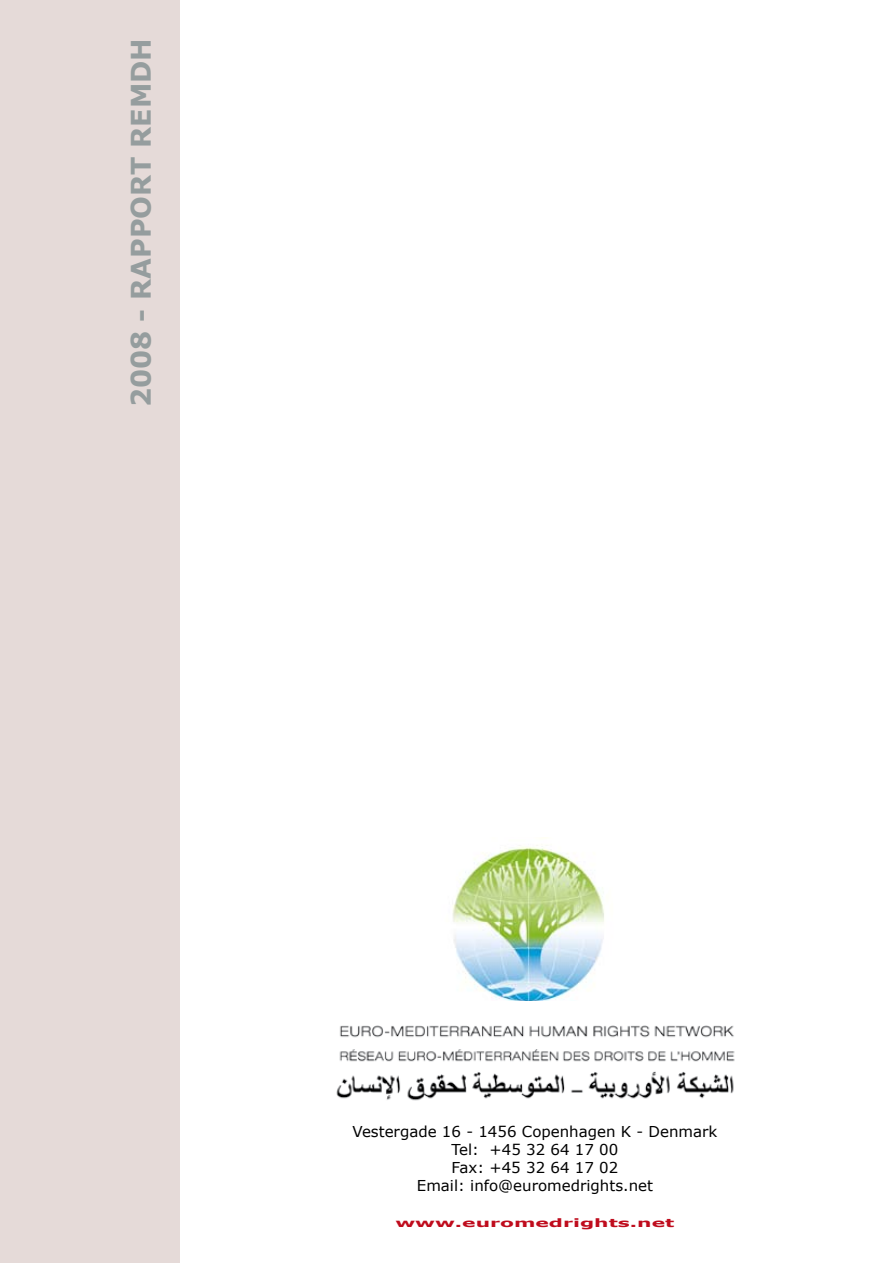
<style>
.page{position:relative;width:893px;height:1263px;background:#fff}
.page>*{position:absolute;margin:0;border:0;box-sizing:border-box;transform-origin:0 0}
.t1{font:700 27px "Verdana";color:#90aaaf}
.t2{font:15px "Verdana";color:#000}
.t3{font:700 11.55px "Verdana";color:#bf0c1d;scale:1.76 1}
</style>
<div class="page">
<div style="left:0;top:0;width:179px;height:1263px;background:#e5dad8"></div>
<img style="left:452px;top:837px;width:152px;height:164px">
<img style="left:336px;top:1025px;width:399px;height:76px">
<h1 class="t1" style="left:124px;top:407px;width:371px;rotate:-90deg">2008 - RAPPORT REMDH</h1>
<p class="t2" style="left:352px;top:1122px;width:146px">Vestergade 16 - 1456</p>
<p class="t2" style="left:522px;top:1122px;width:197px">Copenhagen K - Denmark</p>
<p class="t2" style="left:452px;top:1140px;width:168px">Tel: +45 32 64 17 00</p>
<p class="t2" style="left:452px;top:1158px;width:168px">Fax: +45 32 64 17 02</p>
<p class="t2" style="left:417px;top:1176px;width:238px">Email: info@euromedrights.net</p>
<p class="t3" style="left:395px;top:1216px;width:160px">www.euromedrights.net</p>
</div>
